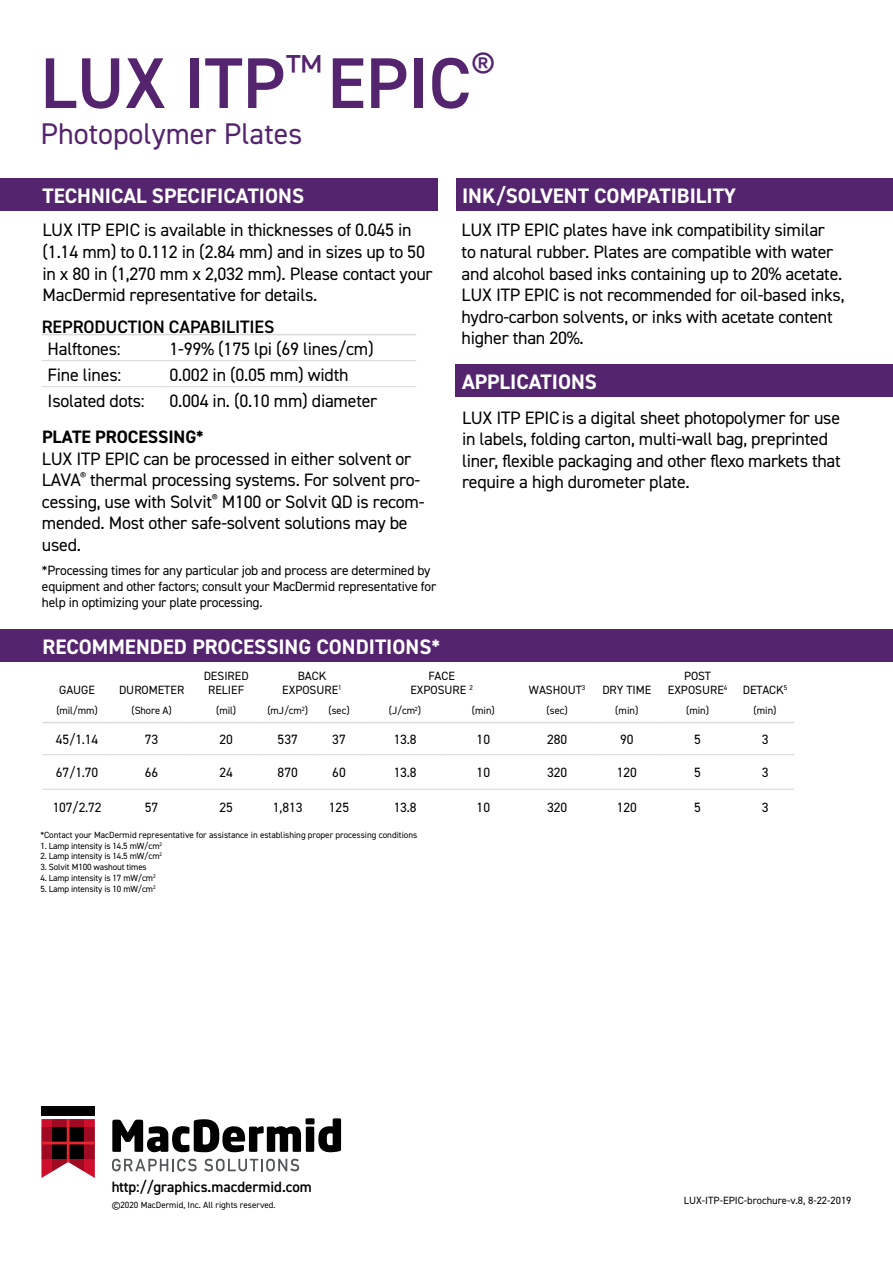
<style>
.page{position:relative;width:893px;height:1263px;background:#fff}
.page>*{position:absolute;margin:0;border:0;box-sizing:border-box;transform-origin:0 0}
.t1{font:600 72px "DIN2014";color:#54246f}
.t2{font:30px "DIN2014";color:#54246f}
.t3{font:700 21px "DIN2014";color:#fff}
.t4{font:18px/21.6px "DIN2014";letter-spacing:-.015em;color:#000}
.t5{font:600 18px "DIN2014";letter-spacing:-.005em;color:#000}
.t6{font:700 18px "DIN2014";letter-spacing:-.005em;color:#000}
.t7{font:600 15px "DIN2014";color:#000}
.t8{font:13.5px/16.2px "DIN2014";letter-spacing:-.015em;color:#000}
.t9{font:12px/14.4px "DIN2014";color:#000;text-align:center}
.t10{font:10.5px "DIN2014";color:#000}
.t11{font:9px "DIN2014";color:#000}
</style>
<div class="page">
<svg style="left:41px;top:1119px;width:54px;height:59px"></svg>
<div style="left:41px;top:1106px;width:54px;height:9px;background:#000"></div>
<svg style="left:112px;top:1118px;width:229px;height:34px"></svg>
<svg style="left:112px;top:1159px;width:85px;height:12px"></svg>
<svg style="left:204px;top:1159px;width:95px;height:12px"></svg>
<hr style="left:43px;top:722px;width:69px;height:1px;background:#d9dada">
<hr style="left:112px;top:722px;width:80px;height:1px;background:#d9dada">
<hr style="left:192px;top:722px;width:69px;height:1px;background:#d9dada">
<hr style="left:261px;top:722px;width:54px;height:1px;background:#d9dada">
<hr style="left:315px;top:722px;width:48px;height:1px;background:#d9dada">
<hr style="left:363px;top:722px;width:84px;height:1px;background:#d9dada">
<hr style="left:447px;top:722px;width:73px;height:1px;background:#d9dada">
<hr style="left:520px;top:722px;width:74px;height:1px;background:#d9dada">
<hr style="left:594px;top:722px;width:65px;height:1px;background:#d9dada">
<hr style="left:659px;top:722px;width:77px;height:1px;background:#d9dada">
<hr style="left:736px;top:722px;width:58px;height:1px;background:#d9dada">
<hr style="left:43px;top:754px;width:69px;height:1px;background:#d9dada">
<hr style="left:112px;top:754px;width:80px;height:1px;background:#d9dada">
<hr style="left:192px;top:754px;width:69px;height:1px;background:#d9dada">
<hr style="left:261px;top:754px;width:54px;height:1px;background:#d9dada">
<hr style="left:315px;top:754px;width:48px;height:1px;background:#d9dada">
<hr style="left:363px;top:754px;width:84px;height:1px;background:#d9dada">
<hr style="left:447px;top:754px;width:73px;height:1px;background:#d9dada">
<hr style="left:520px;top:754px;width:74px;height:1px;background:#d9dada">
<hr style="left:594px;top:754px;width:65px;height:1px;background:#d9dada">
<hr style="left:659px;top:754px;width:77px;height:1px;background:#d9dada">
<hr style="left:736px;top:754px;width:58px;height:1px;background:#d9dada">
<hr style="left:43px;top:789px;width:69px;height:1px;background:#d9dada">
<hr style="left:112px;top:789px;width:80px;height:1px;background:#d9dada">
<hr style="left:192px;top:789px;width:69px;height:1px;background:#d9dada">
<hr style="left:261px;top:789px;width:54px;height:1px;background:#d9dada">
<hr style="left:315px;top:789px;width:48px;height:1px;background:#d9dada">
<hr style="left:363px;top:789px;width:84px;height:1px;background:#d9dada">
<hr style="left:447px;top:789px;width:73px;height:1px;background:#d9dada">
<hr style="left:520px;top:789px;width:74px;height:1px;background:#d9dada">
<hr style="left:594px;top:789px;width:65px;height:1px;background:#d9dada">
<hr style="left:659px;top:789px;width:77px;height:1px;background:#d9dada">
<hr style="left:736px;top:789px;width:58px;height:1px;background:#d9dada">
<hr style="left:42px;top:334px;width:121px;height:1px;background:#d9dada">
<hr style="left:163px;top:334px;width:253px;height:1px;background:#d9dada">
<hr style="left:42px;top:360px;width:121px;height:1px;background:#d9dada">
<hr style="left:163px;top:360px;width:253px;height:1px;background:#d9dada">
<hr style="left:42px;top:386px;width:121px;height:1px;background:#d9dada">
<hr style="left:163px;top:386px;width:253px;height:1px;background:#d9dada">
<div style="left:0;top:179px;width:437px;height:32px;background:#54246f"></div>
<div style="left:0;top:629px;width:893px;height:33px;background:#54246f"></div>
<div style="left:456px;top:179px;width:437px;height:32px;background:#54246f"></div>
<div style="left:455px;top:365px;width:438px;height:32px;background:#54246f"></div>
<h1 class="t1" style="left:40px;top:36px;width:456px">LUX ITP<sup>™</sup>EPIC<sup>®</sup></h1>
<h2 class="t2" style="left:40px;top:115px;width:264px">Photopolymer Plates</h2>
<p class="t3" style="left:43px;top:182px;width:263px">TECHNICAL SPECIFICATIONS</p>
<p class="t3" style="left:462px;top:182px;width:276px">INK/SOLVENT COMPATIBILITY</p>
<p class="t4" style="left:43px;top:219px;width:392px">LUX ITP EPIC is available in thicknesses of 0.045 in (1.14 mm) to 0.112 in (2.84 mm) and in sizes up to 50 in x 80 in (1,270 mm x 2,032 mm). Please contact your MacDermid representative for details.</p>
<p class="t5" style="left:42px;top:315px;width:234px">REPRODUCTION CAPABILITIES</p>
<p class="t4" style="left:48px;top:337px;width:75px">Halftones:</p>
<p class="t4" style="left:169px;top:337px;width:206px">1-99% (175 lpi (69 lines/cm)</p>
<p class="t4" style="left:48px;top:363px;width:75px">Fine lines:</p>
<p class="t4" style="left:169px;top:363px;width:181px">0.002 in (0.05 mm) width</p>
<p class="t4" style="left:48px;top:389px;width:99px">Isolated dots:</p>
<p class="t4" style="left:169px;top:389px;width:209px">0.004 in. (0.10 mm) diameter</p>
<p class="t6" style="left:42px;top:425px;width:163px">PLATE PROCESSING*</p>
<p class="t4" style="left:42px;top:447px;width:384px">LUX ITP EPIC can be processed in either solvent or LAVA<sup>®</sup> thermal processing systems. For solvent pro&shy;cessing, use with Solvit<sup>®</sup> M100 or Solvit QD is recom&shy;mended. Most other safe-solvent solutions may be used.</p>
<p class="t8" style="left:42px;top:562px;width:396px">*Processing times for any particular job and process are determined by equipment and other factors; consult your MacDermid representative for help in optimizing your plate processing.</p>
<p class="t3" style="left:42px;top:632px;width:399px">RECOMMENDED PROCESSING CONDITIONS*</p>
<p class="t4" style="left:462px;top:219px;width:384px">LUX ITP EPIC plates have ink compatibility similar<br>to natural rubber. Plates are compatible with water and alcohol based inks containing up to 20% acetate.<br>LUX ITP EPIC is not recommended for oil-based inks, hydro-carbon solvents, or inks with acetate content higher than 20%.</p>
<p class="t3" style="left:462px;top:368px;width:137px">APPLICATIONS</p>
<p class="t4" style="left:462px;top:406px;width:380px">LUX ITP EPICis a digital sheet photopolymer for use in labels, folding carton, multi-wall bag, preprinted liner, flexible packaging and other flexo markets that require a high durometer plate.</p>
<p class="t9" style="left:59px;top:682px;width:37px">GAUGE</p>
<p class="t9" style="left:119px;top:682px;width:67px">DUROMETER</p>
<p class="t9" style="left:204px;top:668px;width:46px">DESIRED<br>RELIEF</p>
<p class="t9" style="left:282px;top:668px;width:61px">BACK<br>EXPOSURE<sup>1</sup></p>
<p class="t9" style="left:410px;top:668px;width:64px">FACE<br>EXPOSURE <sup>2</sup></p>
<p class="t9" style="left:529px;top:682px;width:58px">WASHOUT<sup>3</sup></p>
<p class="t9" style="left:602px;top:682px;width:51px">DRY TIME</p>
<p class="t9" style="left:668px;top:668px;width:61px">POST<br>EXPOSURE<sup>4</sup></p>
<p class="t9" style="left:743px;top:682px;width:46px">DETACK<sup>5</sup></p>
<p class="t10" style="left:56px;top:704px;width:43px">(mil/mm)</p>
<p class="t10" style="left:132px;top:704px;width:42px">(Shore A)</p>
<p class="t10" style="left:216px;top:704px;width:21px">(mil)</p>
<p class="t10" style="left:267px;top:704px;width:42px">(mJ/cm<sup>2</sup>)</p>
<p class="t10" style="left:328px;top:704px;width:23px">(sec)</p>
<p class="t10" style="left:389px;top:704px;width:34px">(J/cm<sup>2</sup>)</p>
<p class="t10" style="left:472px;top:704px;width:25px">(min)</p>
<p class="t10" style="left:546px;top:704px;width:23px">(sec)</p>
<p class="t10" style="left:615px;top:704px;width:25px">(min)</p>
<p class="t10" style="left:686px;top:704px;width:25px">(min)</p>
<p class="t10" style="left:753px;top:704px;width:25px">(min)</p>
<p class="t8" style="left:56px;top:731px;width:44px">45/1.14</p>
<p class="t8" style="left:145px;top:731px;width:15px">73</p>
<p class="t8" style="left:219px;top:731px;width:15px">20</p>
<p class="t8" style="left:278px;top:731px;width:22px">537</p>
<p class="t8" style="left:332px;top:731px;width:15px">37</p>
<p class="t8" style="left:394px;top:731px;width:24px">13.8</p>
<p class="t8" style="left:477px;top:731px;width:15px">10</p>
<p class="t8" style="left:547px;top:731px;width:22px">280</p>
<p class="t8" style="left:620px;top:731px;width:15px">90</p>
<p class="t8" style="left:694px;top:731px;width:8px">5</p>
<p class="t8" style="left:762px;top:731px;width:8px">3</p>
<p class="t8" style="left:56px;top:764px;width:44px">67/1.70</p>
<p class="t8" style="left:145px;top:764px;width:15px">66</p>
<p class="t8" style="left:219px;top:764px;width:15px">24</p>
<p class="t8" style="left:278px;top:764px;width:22px">870</p>
<p class="t8" style="left:332px;top:764px;width:15px">60</p>
<p class="t8" style="left:394px;top:764px;width:24px">13.8</p>
<p class="t8" style="left:477px;top:764px;width:15px">10</p>
<p class="t8" style="left:547px;top:764px;width:22px">320</p>
<p class="t8" style="left:617px;top:764px;width:22px">120</p>
<p class="t8" style="left:694px;top:764px;width:8px">5</p>
<p class="t8" style="left:762px;top:764px;width:8px">3</p>
<p class="t8" style="left:53px;top:799px;width:50px">107/2.72</p>
<p class="t8" style="left:145px;top:799px;width:15px">57</p>
<p class="t8" style="left:219px;top:799px;width:15px">25</p>
<p class="t8" style="left:273px;top:799px;width:31px">1,813</p>
<p class="t8" style="left:329px;top:799px;width:22px">125</p>
<p class="t8" style="left:394px;top:799px;width:24px">13.8</p>
<p class="t8" style="left:477px;top:799px;width:15px">10</p>
<p class="t8" style="left:547px;top:799px;width:22px">320</p>
<p class="t8" style="left:617px;top:799px;width:22px">120</p>
<p class="t8" style="left:694px;top:799px;width:8px">5</p>
<p class="t8" style="left:762px;top:799px;width:8px">3</p>
<p class="t11" style="left:40px;top:829px;width:378px">*Contact your MacDermid representative for assistance in establishing proper processing conditions</p>
<p class="t11" style="left:40px;top:840px;width:123px">1. Lamp intensity is 14.5 mW/cm<sup>2</sup></p>
<p class="t11" style="left:40px;top:851px;width:123px">2. Lamp intensity is 14.5 mW/cm<sup>2</sup></p>
<p class="t11" style="left:40px;top:861px;width:108px">3. Solvit M100 washout times</p>
<p class="t11" style="left:40px;top:872px;width:117px">4. Lamp intensity is 17 mW/cm<sup>2</sup></p>
<p class="t11" style="left:40px;top:883px;width:117px">5. Lamp intensity is 10 mW/cm<sup>2</sup></p>
<p class="t7" style="left:112px;top:1177px;width:202px">http://graphics.macdermid.com</p>
<p class="t11" style="left:112px;top:1200px;width:166px">©2020 MacDermid, Inc. All rights reserved.</p>
<p class="t10" style="left:684px;top:1194px;width:169px">LUX-ITP-EPIC-brochure-v.8, 8-22-2019</p>
</div>
